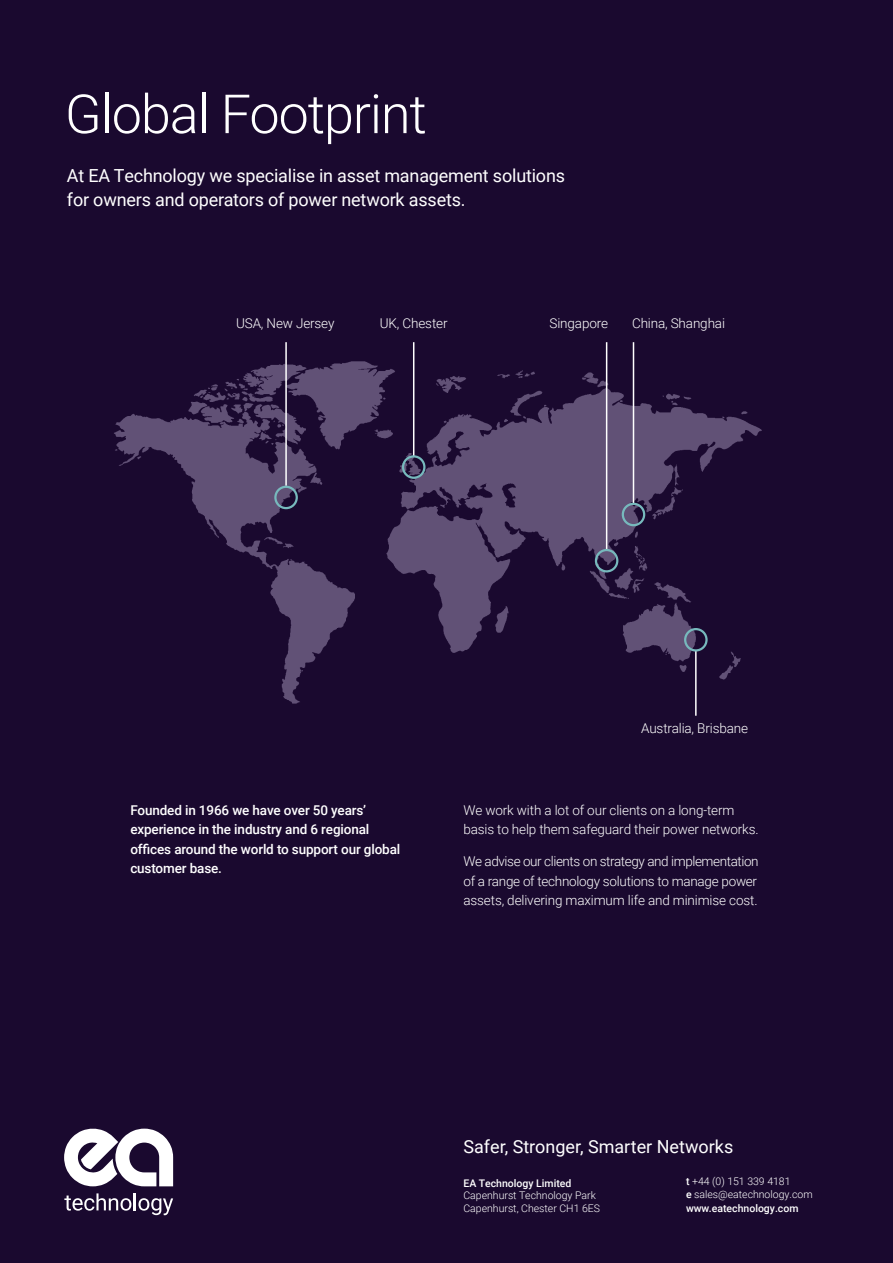
<style>
.page{position:relative;width:893px;height:1263px;background:#1a092f}
.page>*{position:absolute;margin:0;border:0;box-sizing:border-box;transform-origin:0 0}
.t1{font:300 54px "Roboto";letter-spacing:-.02em;color:#fff}
.t2{font:18px/24px "Roboto";letter-spacing:-.01em;color:#fff}
.t3{font:300 13.5px/19.5px "Roboto";letter-spacing:-.01em;color:#fff}
.t4{font:500 13.5px/19.5px "Roboto";letter-spacing:-.01em;color:#fff}
.t5{font:300 10.5px/12.6px "Roboto";color:#fff}
.t6{font:500 10.5px "Roboto";color:#fff}
.s1{font-weight:500}
</style>
<div class="page">
<svg style="left:64px;top:1128px;width:109px;height:58px"></svg>
<svg style="left:64px;top:1193px;width:109px;height:22px"></svg>
<img style="left:114px;top:342px;width:648px;height:362px">
<hr style="left:285px;top:342px;width:2px;height:144px;background:#fff">
<hr style="left:606px;top:342px;width:1px;height:207px;background:#fff">
<hr style="left:633px;top:342px;width:1px;height:162px;background:#fff">
<hr style="left:413px;top:342px;width:1px;height:115px;background:#fff">
<hr style="left:695px;top:651px;width:2px;height:65px;background:#fff">
<div style="left:274px;top:486px;width:24px;height:23px;border:2px solid #77b9bd;border-radius:50%"></div>
<div style="left:402px;top:455px;width:23px;height:24px;border:2px solid #77b9bd;border-radius:50%"></div>
<div style="left:622px;top:503px;width:23px;height:23px;border:2px solid #77b9bd;border-radius:50%"></div>
<div style="left:595px;top:549px;width:23px;height:23px;border:2px solid #77b9bd;border-radius:50%"></div>
<div style="left:684px;top:628px;width:24px;height:23px;border:2px solid #77b9bd;border-radius:50%"></div>
<h1 class="t1" style="left:65px;top:76px;width:363px">Global Footprint</h1>
<h2 class="t2" style="left:67px;top:163px;width:500px">At EA Technology we specialise in asset management solutions for owners and operators of power network assets.</h2>
<p class="t3" style="left:236px;top:313px;width:100px">USA, New Jersey</p>
<p class="t3" style="left:380px;top:313px;width:69px">UK, Chester</p>
<p class="t3" style="left:549px;top:313px;width:60px">Singapore</p>
<p class="t3" style="left:632px;top:313px;width:95px">China, Shanghai</p>
<p class="t3" style="left:641px;top:718px;width:108px">Australia, Brisbane</p>
<p class="t4" style="left:130px;top:799px;width:272px">Founded in 1966 we have over 50 years’ experience in the industry and 6 regional offices around the world to support our global customer base.</p>
<p class="t3" style="left:463px;top:799px;width:297px">We work with a lot of our clients on a long-term basis to help them safeguard their power networks.</p>
<p class="t3" style="left:463px;top:851px;width:297px;text-align:justify">We advise our clients on strategy and implementation of a range of technology solutions to manage power assets, delivering maximum life and minimise cost.</p>
<h2 class="t2" style="left:463px;top:1134px;width:271px">Safer, Stronger, Smarter Networks</h2>
<p class="t6" style="left:463px;top:1176px;width:109px">EA Technology Limited</p>
<p class="t5" style="left:463px;top:1189px;width:138px">Capenhurst Technology Park<br>Capenhurst, Chester CH1 6ES</p>
<p class="t5" style="left:686px;top:1175px;width:128px"><span class="s1">t</span> +44 (0) 151 339 4181<br><span class="s1">e</span> sales@eatechnology.com</p>
<p class="t6" style="left:686px;top:1201px;width:114px">www.eatechnology.com</p>
</div>
